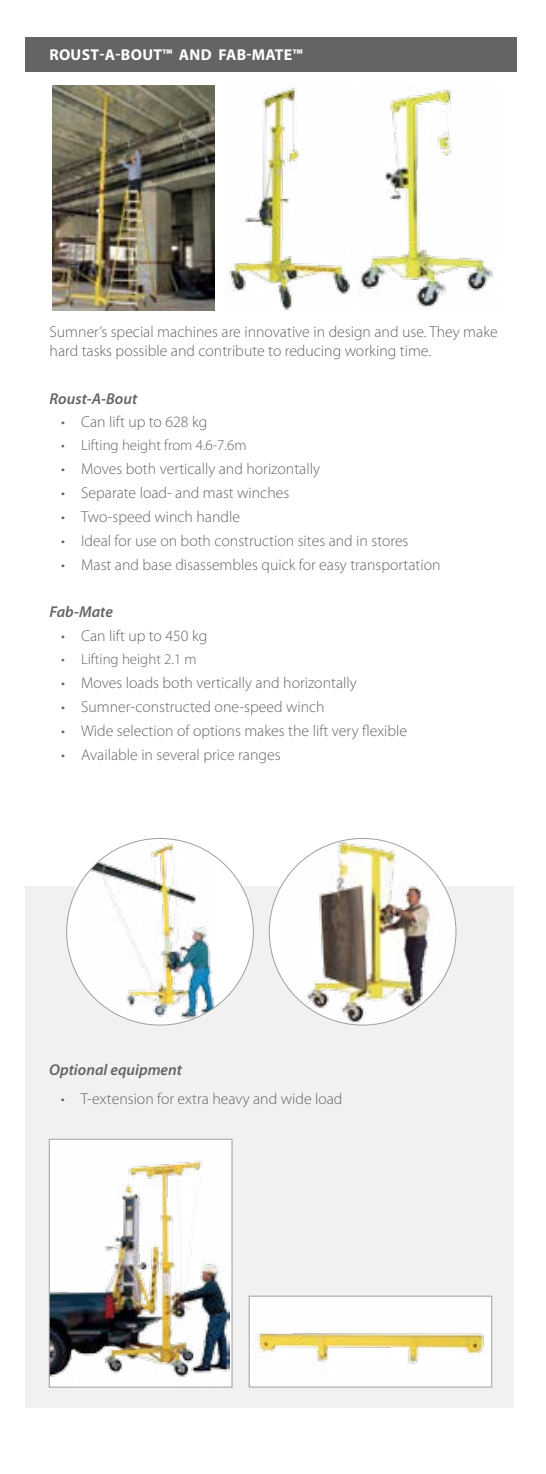
<style>
.page{position:relative;width:546px;height:1474px;background:#fff}
.page>*{position:absolute;margin:0;border:0;box-sizing:border-box;transform-origin:0 0}
.t1{font:300 15.75px/18.9px "Myriad Pro";color:#636466}
.t2{font:italic 600 15.75px "Myriad Pro";color:#636466}
.t3{font:700 15.75px "Myriad Pro";letter-spacing:.02em;color:#fff}
.t4{font:300 14.88px "Myriad Pro";color:#636466}
</style>
<div class="page">
<div style="left:25px;top:885px;width:488px;height:522px;background:#f1f1f2"></div>
<div style="left:25px;top:37px;width:491px;height:35px;background:#636466"></div>
<img style="left:358px;top:89px;width:136px;height:220px">
<img style="left:229px;top:86px;width:121px;height:224px">
<img style="left:52px;top:86px;width:163px;height:225px">
<div style="left:249px;top:1296px;width:242px;height:90px;background:#fff"></div>
<img style="left:253px;top:1333px;width:232px;height:37px">
<div style="left:249px;top:1295px;width:243px;height:92px;border:1px solid #9d9fa2"></div>
<div style="left:67px;top:838px;width:186px;height:187px;background:#fff;border-radius:50%"></div>
<img style="left:84px;top:838px;width:132px;height:181px">
<div style="left:269px;top:838px;width:187px;height:187px;background:#fff;border-radius:50%"></div>
<img style="left:285px;top:838px;width:167px;height:187px">
<div style="left:49px;top:1139px;width:183px;height:247px;background:#fff"></div>
<img style="left:51px;top:1160px;width:178px;height:221px">
<div style="left:49px;top:1139px;width:183px;height:248px;border:1px solid #9d9fa2"></div>
<p class="t3" style="left:49px;top:45px;width:255px">ROUST-A-BOUT™ an d FAB-MATE™</p>
<p class="t1" style="left:50px;top:322px;width:449px">Sumner’s special machines are innovative in design and use. They make hard tasks possible and contribute to reducing working time.</p>
<p class="t2" style="left:50px;top:388px;width:89px">Roust-A-Bout</p>
<p class="t1" style="left:61px;top:412px;width:148px">• Can lift up to 628 kg</p>
<p class="t4" style="left:61px;top:436px;width:187px">• Lifting height from 4.6-7.6m</p>
<p class="t1" style="left:61px;top:459px;width:260px">• Moves both vertically and horizontally</p>
<p class="t1" style="left:61px;top:483px;width:229px">• Separate load- and mast winches</p>
<p class="t1" style="left:61px;top:507px;width:180px">• Two-speed winch handle</p>
<p class="t1" style="left:61px;top:531px;width:349px">• Ideal for use on both construction sites and in stores</p>
<p class="t1" style="left:61px;top:554px;width:380px">• Mast and base disassembles quick for easy transportation</p>
<p class="t2" style="left:50px;top:602px;width:65px">Fab-Mate</p>
<p class="t1" style="left:61px;top:626px;width:148px">• Can lift up to 450 kg</p>
<p class="t4" style="left:61px;top:650px;width:137px">• Lifting height 2.1 m</p>
<p class="t1" style="left:61px;top:673px;width:297px">• Moves loads both vertically and horizontally</p>
<p class="t1" style="left:61px;top:697px;width:265px">• Sumner-constructed one-speed winch</p>
<p class="t1" style="left:61px;top:720px;width:347px">• Wide selection of options makes the lift very flexible</p>
<p class="t1" style="left:61px;top:744px;width:221px">• Available in several price ranges</p>
<p class="t2" style="left:49px;top:1059px;width:134px">Optional equipment</p>
<p class="t1" style="left:61px;top:1088px;width:283px">• T-extension for extra heavy and wide load</p>
</div>
